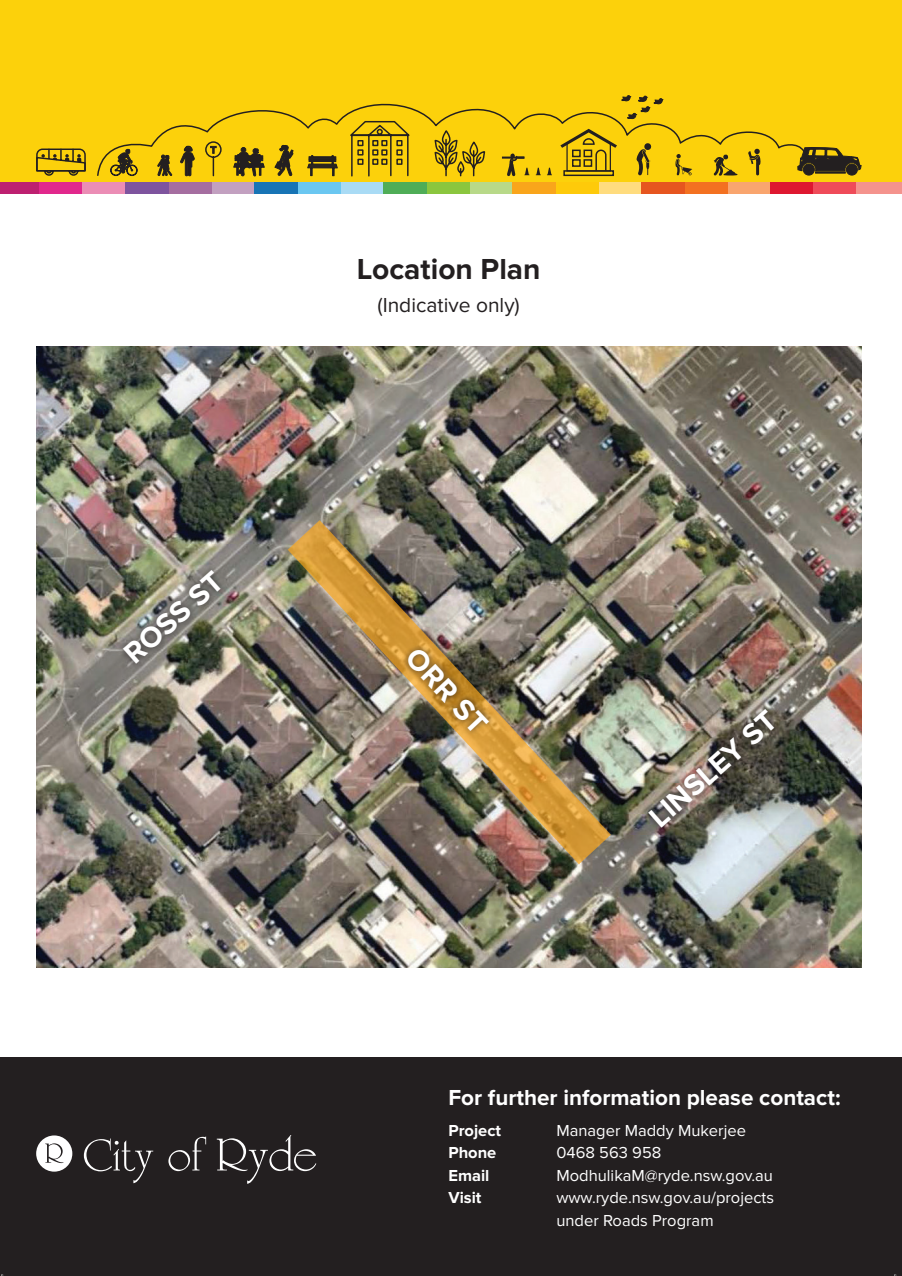
<style>
.page{position:relative;width:902px;height:1276px;background:#fff}
.page>*{position:absolute;margin:0;border:0;box-sizing:border-box;transform-origin:0 0}
.t1{font:700 30px "Proxima Nova";color:#fff}
.t2{font:700 30px "Proxima Nova";color:#231f20}
.t3{font:700 22.5px "Proxima Nova";color:#fff}
.t4{font:21px "Proxima Nova";color:#231f20}
.t5{font:16.5px/22.5px "Proxima Nova";color:#fff}
.t6{font:700 16.5px "Proxima Nova";color:#fff}
</style>
<div class="page">
<div style="left:0;top:0;width:902px;height:183px;background:#fcd10b"></div>
<svg style="left:622px;top:95px;width:26px;height:3px"></svg>
<svg style="left:806px;top:147px;width:55px;height:28px"></svg>
<svg style="left:220px;top:98px;width:586px;height:79px"></svg>
<svg style="left:36px;top:120px;width:376px;height:57px"></svg>
<svg style="left:714px;top:154px;width:24px;height:22px"></svg>
<svg style="left:675px;top:154px;width:17px;height:21px"></svg>
<svg style="left:748px;top:148px;width:13px;height:27px"></svg>
<svg style="left:547px;top:168px;width:5px;height:7px"></svg>
<svg style="left:536px;top:168px;width:5px;height:7px"></svg>
<svg style="left:502px;top:153px;width:27px;height:24px"></svg>
<svg style="left:636px;top:143px;width:16px;height:32px"></svg>
<svg style="left:560px;top:129px;width:57px;height:43px"></svg>
<div style="left:563px;top:170px;width:51px;height:6px;border:1px solid #231f20"></div>
<div style="left:0;top:182px;width:39px;height:11px;background:#bd2070"></div>
<div style="left:39px;top:182px;width:43px;height:11px;background:#e1278c"></div>
<div style="left:82px;top:182px;width:43px;height:11px;background:#eb8db5"></div>
<div style="left:211px;top:182px;width:43px;height:11px;background:#c2a0c0"></div>
<div style="left:168px;top:182px;width:43px;height:11px;background:#a56ea0"></div>
<div style="left:125px;top:182px;width:43px;height:11px;background:#7e549e"></div>
<div style="left:340px;top:182px;width:43px;height:11px;background:#a9dbf5"></div>
<div style="left:297px;top:182px;width:43px;height:11px;background:#6bc7f1"></div>
<div style="left:254px;top:182px;width:43px;height:11px;background:#1774b5"></div>
<div style="left:469px;top:182px;width:43px;height:11px;background:#b8d989"></div>
<div style="left:426px;top:182px;width:43px;height:11px;background:#8bc63e"></div>
<div style="left:383px;top:182px;width:43px;height:11px;background:#4fad57"></div>
<div style="left:598px;top:182px;width:43px;height:11px;background:#ffdc7e"></div>
<div style="left:555px;top:182px;width:43px;height:11px;background:#feca0a"></div>
<div style="left:512px;top:182px;width:43px;height:11px;background:#f9a51b"></div>
<div style="left:727px;top:182px;width:43px;height:11px;background:#f9a56e"></div>
<div style="left:684px;top:182px;width:43px;height:11px;background:#f37121"></div>
<div style="left:641px;top:182px;width:43px;height:11px;background:#e6551f"></div>
<div style="left:770px;top:182px;width:43px;height:11px;background:#de1730"></div>
<div style="left:813px;top:182px;width:43px;height:11px;background:#ef4b59"></div>
<div style="left:856px;top:182px;width:46px;height:11px;background:#f4938d"></div>
<div style="left:0;top:1057px;width:902px;height:219px;background:#231f20"></div>
<svg style="left:36px;top:1135px;width:280px;height:48px"></svg>
<img style="left:36px;top:346px;width:825px;height:621px">
<img style="left:286px;top:519px;width:326px;height:347px">
<div style="left:402px;top:644px;width:93px;height:93px;background:#231f20;opacity:.75"></div>
<div style="left:117px;top:564px;width:110px;height:105px;background:#231f20;opacity:.75"></div>
<div style="left:642px;top:703px;width:138px;height:130px;background:#231f20;opacity:.75"></div>
<h1 class="t1" style="left:117px;top:645px;width:123px;rotate:-42deg">ROSS ST</h1>
<h1 class="t2" style="left:357px;top:252px;width:185px">Location Plan</h1>
<p class="t4" style="left:377px;top:293px;width:144px">(Indicative only)</p>
<h1 class="t1" style="left:424px;top:640px;width:106px;rotate:47deg">ORR ST</h1>
<h1 class="t1" style="left:642px;top:809px;width:161px;rotate:-42deg">LINSLEY ST</h1>
<h2 class="t3" style="left:448px;top:1084px;width:394px">For further information please contact:</h2>
<p class="t6" style="left:448px;top:1120px;width:54px">Project</p>
<p class="t5" style="left:556px;top:1119px;width:191px">Manager Maddy Mukerjee</p>
<p class="t6" style="left:448px;top:1143px;width:50px">Phone</p>
<p class="t5" style="left:556px;top:1142px;width:106px">0468 563 958</p>
<p class="t6" style="left:448px;top:1165px;width:42px">Email</p>
<p class="t5" style="left:556px;top:1164px;width:218px">ModhulikaM@ryde.nsw.gov.au</p>
<p class="t6" style="left:448px;top:1188px;width:35px">Visit</p>
<p class="t5" style="left:556px;top:1187px;width:219px">www.ryde.nsw.gov.au/projects under Roads Program</p>
</div>
